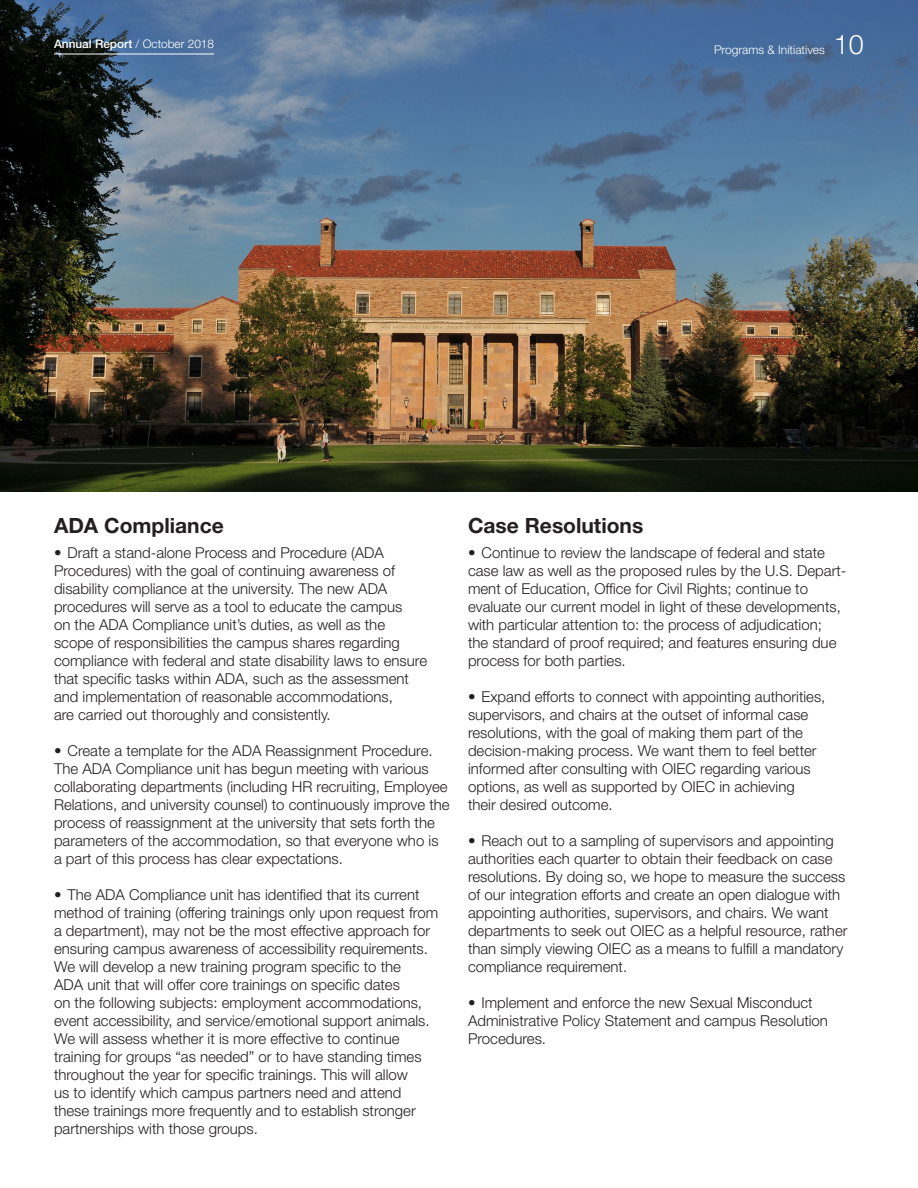
<style>
.page{position:relative;width:918px;height:1188px;background:#fff}
.page>*{position:absolute;margin:0;border:0;box-sizing:border-box;transform-origin:0 0}
.Subhead{font:300 27px "Helvetica Neue LT Std";color:#fff}
.t1{font:700 21px "Helvetica Neue LT Std";color:#231f20}
.t2{font:300 15px/18px "Helvetica Neue LT Std";color:#231f20}
.Subhead-2{font:300 12px "Helvetica Neue LT Std";color:#fff}
.Subhead-3{font:500 11.85px "Helvetica Neue LT Std";color:#fff}
.s1{font-weight:300}
</style>
<div class="page">
<img style="left:0;top:0;width:918px;height:491px">
<hr style="left:54px;top:54px;width:160px;height:1px;background:#fff">
<h2 class="Subhead-3" style="left:54px;top:37px;width:162px">Annual Report <span class="s1">/ October 2018</span></h2>
<h2 class="Subhead-2" style="left:714px;top:42px;width:112px">Programs &amp; Initiatives</h2>
<h2 class="Subhead" style="left:834px;top:28px;width:32px">10</h2>
<h2 class="t1" style="left:54px;top:513px;width:171px">ADA Compliance</h2>
<p class="t2" style="left:54px;top:543px;width:375px">• Draft a stand-alone Process and Procedure (ADA Procedures) with the goal of continuing awareness of disability compliance at the university. The new ADA procedures will serve as a tool to educate the campus<br>on the ADA Compliance unit’s duties, as well as the scope of responsibilities the campus shares regarding compliance with federal and state disability laws to ensure that specific tasks within ADA, such as the assessment and implementation of reasonable accommodations,<br>are carried out thoroughly and consistently.</p>
<p class="t2" style="left:54px;top:741px;width:397px">• Create a template for the ADA Reassignment Procedure.<br>The ADA Compliance unit has begun meeting with various collaborating departments (including HR recruiting, Employee Relations, and university counsel) to continuously improve the process of reassignment at the university that sets forth the parameters of the accommodation, so that everyone who is a part of this process has clear expectations.</p>
<p class="t2" style="left:54px;top:885px;width:386px">• The ADA Compliance unit has identified that its current method of training (offering trainings only upon request from a department), may not be the most effective approach for ensuring campus awareness of accessibility requirements.<br>We will develop a new training program specific to the<br>ADA unit that will offer core trainings on specific dates<br>on the following subjects: employment accommodations, event accessibility, and service/emotional support animals.<br>We will assess whether it is more effective to continue training for groups “as needed” or to have standing times throughout the year for specific trainings. This will allow<br>us to identify which campus partners need and attend these trainings more frequently and to establish stronger partnerships with those groups.</p>
<h2 class="t1" style="left:468px;top:513px;width:177px">Case Resolutions</h2>
<p class="t2" style="left:468px;top:543px;width:380px">• Continue to review the landscape of federal and state case law as well as the proposed rules by the U.S. Depart&shy;ment of Education, Office for Civil Rights; continue to evaluate our current model in light of these developments, with particular attention to: the process of adjudication;<br>the standard of proof required; and features ensuring due process for both parties.</p>
<p class="t2" style="left:468px;top:687px;width:359px">• Expand efforts to connect with appointing authorities, supervisors, and chairs at the outset of informal case resolutions, with the goal of making them part of the decision-making process. We want them to feel better informed after consulting with OIEC regarding various options, as well as supported by OIEC in achieving their desired outcome.</p>
<p class="t2" style="left:468px;top:831px;width:381px">• Reach out to a sampling of supervisors and appointing authorities each quarter to obtain their feedback on case resolutions. By doing so, we hope to measure the success of our integration efforts and create an open dialogue with appointing authorities, supervisors, and chairs. We want departments to seek out OIEC as a helpful resource, rather than simply viewing OIEC as a means to fulfill a mandatory compliance requirement.</p>
<p class="t2" style="left:468px;top:993px;width:362px">• Implement and enforce the new Sexual Misconduct<br>Administrative Policy Statement and campus Resolution<br>Procedures.</p>
</div>
